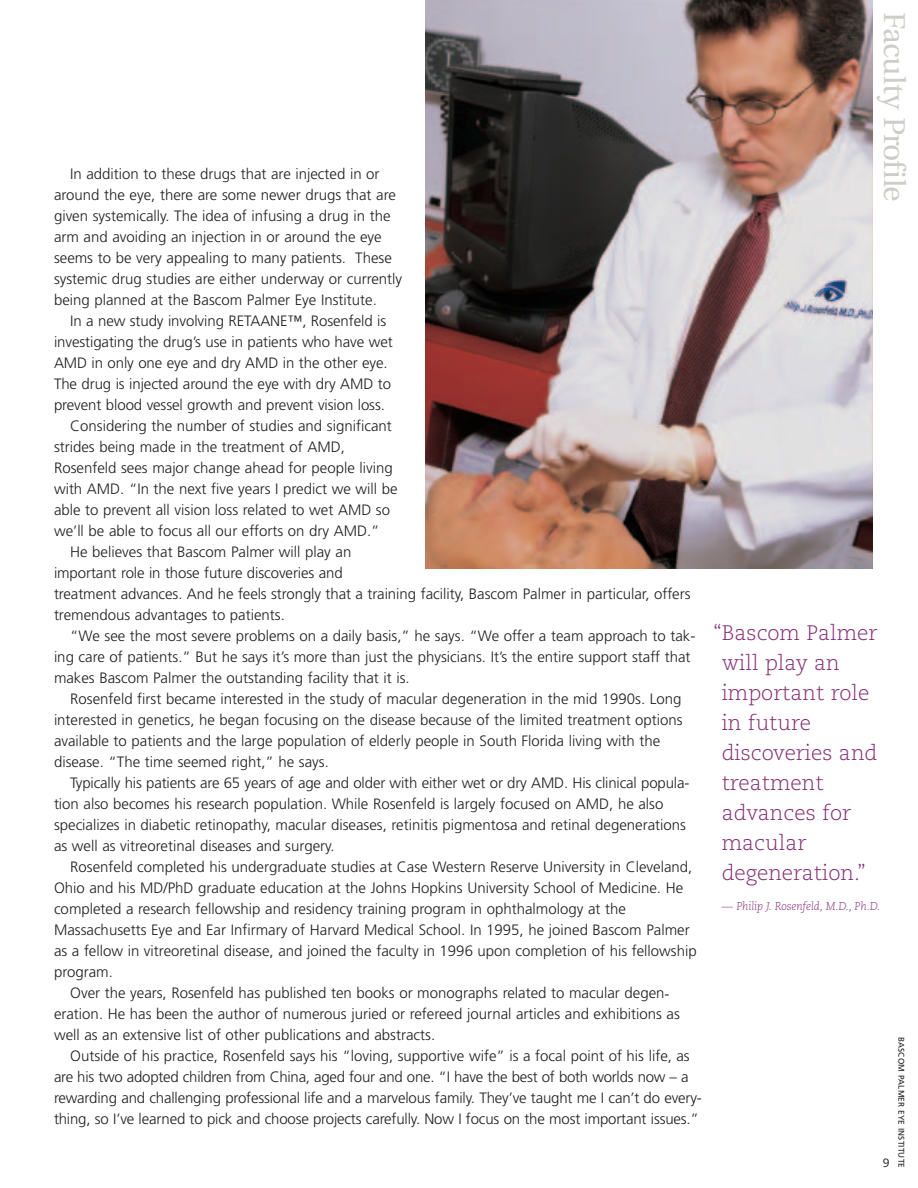
<style>
.page{position:relative;width:918px;height:1188px;background:#fff}
.page>*{position:absolute;margin:0;border:0;box-sizing:border-box;transform-origin:0 0}
.t1{font:30px "Utopia";letter-spacing:-.02em;color:#cccec7}
.t2{font:300 21px/30px "Caecilia";color:#852d75}
.t3{font:300 15px/21px "Frutiger";color:#231f20}
.t4{font:12px "Caecilia";color:#231f20}
.t5{font:italic 300 11.25px "Caecilia";letter-spacing:-.01em;color:#852d75}
.t6{font:8.25px "Frutiger";letter-spacing:.015em;color:#231f20}
</style>
<div class="page">
<img style="left:426px;top:0;width:447px;height:569px">
<p class="t3" style="left:54px;top:164px;width:350px;text-indent:16px">In addition to these drugs that are injected in or around the eye, there are some newer drugs that are given systemically. The idea of infusing a drug in the arm and avoiding an injection in or around the eye seems to be very appealing to many patients. These systemic drug studies are either underway or currently being planned at the Bascom Palmer Eye Institute.</p>
<p class="t3" style="left:70px;top:311px;width:318px">In a new study involving RETAANE™, Rosenfeld is</p>
<p class="t3" style="left:54px;top:332px;width:340px">investigating the drug’s use in patients who have wet</p>
<p class="t3" style="left:54px;top:353px;width:335px">AMD in only one eye and dry AMD in the other eye.</p>
<p class="t3" style="left:54px;top:374px;width:339px">The drug is injected around the eye with dry AMD to</p>
<p class="t3" style="left:54px;top:395px;width:332px">prevent blood vessel growth and prevent vision loss.</p>
<p class="t3" style="left:70px;top:416px;width:323px">Considering the number of studies and significant</p>
<p class="t3" style="left:54px;top:437px;width:292px">strides being made in the treatment of AMD,</p>
<p class="t3" style="left:54px;top:458px;width:340px">Rosenfeld sees major change ahead for people living</p>
<p class="t3" style="left:54px;top:479px;width:345px">with AMD. “In the next five years I predict we will be</p>
<p class="t3" style="left:54px;top:500px;width:338px">able to prevent all vision loss related to wet AMD so</p>
<p class="t3" style="left:54px;top:521px;width:327px">we’ll be able to focus all our efforts on dry AMD.”</p>
<p class="t3" style="left:70px;top:542px;width:283px">He believes that Bascom Palmer will play an</p>
<p class="t3" style="left:54px;top:563px;width:290px">important role in those future discoveries and</p>
<p class="t3" style="left:54px;top:584px;width:638px">treatment advances. And he feels strongly that a training facility, Bascom Palmer in particular, offers</p>
<p class="t3" style="left:54px;top:605px;width:232px">tremendous advantages to patients.</p>
<p class="t3" style="left:70px;top:626px;width:627px">“We see the most severe problems on a daily basis,” he says. “We offer a team approach to tak-</p>
<p class="t3" style="left:54px;top:647px;width:638px">ing care of patients.” But he says it’s more than just the physicians. It’s the entire support staff that</p>
<p class="t3" style="left:54px;top:668px;width:357px">makes Bascom Palmer the outstanding facility that it is.</p>
<p class="t3" style="left:70px;top:689px;width:613px">Rosenfeld first became interested in the study of macular degeneration in the mid 1990s. Long</p>
<p class="t3" style="left:54px;top:710px;width:630px">interested in genetics, he began focusing on the disease because of the limited treatment options</p>
<p class="t3" style="left:54px;top:731px;width:608px">available to patients and the large population of elderly people in South Florida living with the</p>
<p class="t3" style="left:54px;top:752px;width:276px">disease. “The time seemed right,” he says.</p>
<p class="t3" style="left:70px;top:773px;width:621px">Typically his patients are 65 years of age and older with either wet or dry AMD. His clinical popula-</p>
<p class="t3" style="left:54px;top:794px;width:611px">tion also becomes his research population. While Rosenfeld is largely focused on AMD, he also</p>
<p class="t3" style="left:54px;top:815px;width:634px">specializes in diabetic retinopathy, macular diseases, retinitis pigmentosa and retinal degenerations</p>
<p class="t3" style="left:54px;top:836px;width:282px">as well as vitreoretinal diseases and surgery.</p>
<p class="t3" style="left:70px;top:857px;width:624px">Rosenfeld completed his undergraduate studies at Case Western Reserve University in Cleveland,</p>
<p class="t3" style="left:54px;top:878px;width:631px">Ohio and his MD/PhD graduate education at the Johns Hopkins University School of Medicine. He</p>
<p class="t3" style="left:54px;top:899px;width:573px">completed a research fellowship and residency training program in ophthalmology at the</p>
<p class="t3" style="left:54px;top:920px;width:637px">Massachusetts Eye and Ear Infirmary of Harvard Medical School. In 1995, he joined Bascom Palmer</p>
<p class="t3" style="left:54px;top:941px;width:644px">as a fellow in vitreoretinal disease, and joined the faculty in 1996 upon completion of his fellowship</p>
<p class="t3" style="left:54px;top:962px;width:60px">program.</p>
<p class="t3" style="left:70px;top:983px;width:601px">Over the years, Rosenfeld has published ten books or monographs related to macular degen-</p>
<p class="t3" style="left:54px;top:1004px;width:627px">eration. He has been the author of numerous juried or refereed journal articles and exhibitions as</p>
<p class="t3" style="left:54px;top:1025px;width:383px">well as an extensive list of other publications and abstracts.</p>
<p class="t3" style="left:70px;top:1046px;width:621px">Outside of his practice, Rosenfeld says his “loving, supportive wife” is a focal point of his life, as</p>
<p class="t3" style="left:54px;top:1067px;width:636px">are his two adopted children from China, aged four and one. “I have the best of both worlds now – a</p>
<p class="t3" style="left:54px;top:1088px;width:649px">rewarding and challenging professional life and a marvelous family. They’ve taught me I can’t do every-</p>
<p class="t3" style="left:54px;top:1109px;width:646px">thing, so I’ve learned to pick and choose projects carefully. Now I focus on the most important issues.”</p>
<h1 class="t1" style="left:906px;top:12px;width:191px;rotate:90deg">Faculty Profile</h1>
<h2 class="t2" style="left:722px;top:620px;width:157px;text-indent:-8px">“Bascom Palmer will play an important role in future discoveries and treatment advances for macular degeneration.”</h2>
<p class="t5" style="left:722px;top:902px;width:160px">— Philip J. Rosenfeld, M.D., Ph.D.</p>
<p class="t4" style="left:883px;top:1158px;width:8px">9</p>
<p class="t6" style="left:905px;top:1037px;width:132px;rotate:90deg">BASCOM PALMER EYE INSTITUTE</p>
</div>
